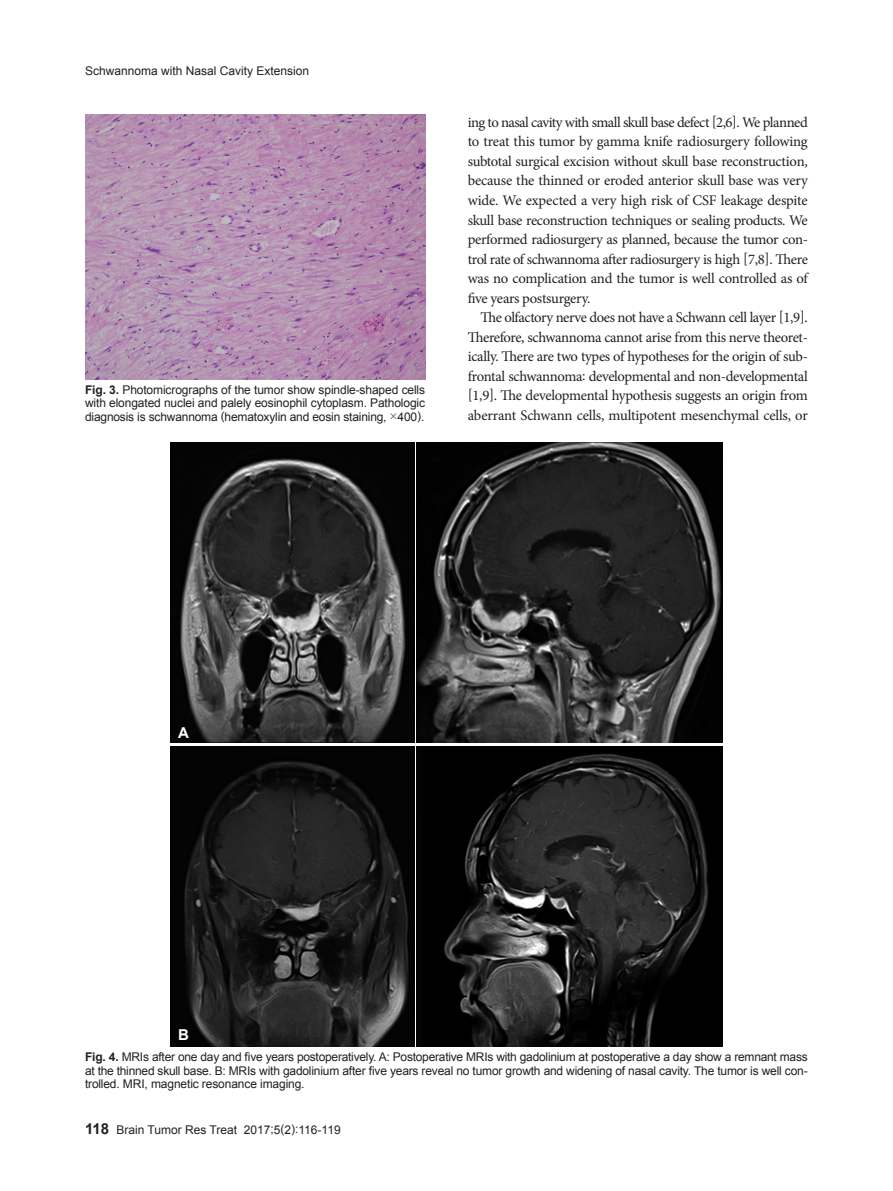
<style>
.page{position:relative;width:893px;height:1191px;background:#fff}
.page>*{position:absolute;margin:0;border:0;box-sizing:border-box;transform-origin:0 0}
.t1{font:700 15px "Arial";color:#fff}
.t2{font:14.7px/19.5px "Minion Pro";letter-spacing:-.02em;color:#231f20;text-align:justify}
.t3{font:12px/13.5px "Arial";letter-spacing:-.01em;color:#231f20;text-align:justify}
.s1{font-weight:700}
.s2{font-family:"Garamond"}
.s3{font-weight:700;font-size:15px}
</style>
<div class="page">
<img style="left:85px;top:115px;width:340px;height:264px">
<img style="left:170px;top:443px;width:245px;height:299px">
<img style="left:170px;top:746px;width:245px;height:300px">
<img style="left:417px;top:443px;width:306px;height:299px">
<img style="left:417px;top:746px;width:306px;height:300px">
<p class="t3" style="left:85px;top:64px;width:226px">Schwannoma with Nasal Cavity Extension</p>
<p class="t3" style="left:85px;top:383px;width:342px"><span class="s1">Fig. 3.</span> Photomicrographs of the tumor show spindle-shaped cells with elongated nuclei and palely eosinophil cytoplasm. Pathologic diagnosis is schwannoma (hematoxylin and eosin staining, <span class="s2">×</span>400).</p>
<p class="t2" style="left:468px;top:113px;width:342px">ing to nasal cavity with small skull base defect [2,6]. We planned to treat this tumor by gamma knife radiosurgery following subtotal surgical excision without skull base reconstruction, because the thinned or eroded anterior skull base was very wide. We expected a very high risk of CSF leakage despite skull base reconstruction techniques or sealing products. We performed radiosurgery as planned, because the tumor con&shy;trol rate of schwannoma after radiosurgery is high [7,8]. There was no complication and the tumor is well controlled as of five years postsurgery.</p>
<p class="t2" style="left:468px;top:308px;width:342px;text-indent:13px">The olfactory nerve does not have a Schwann cell layer [1,9].<br>Therefore, schwannoma cannot arise from this nerve theoret&shy;ically. There are two types of hypotheses for the origin of sub&shy;frontal schwannoma: developmental and non-developmental [1,9]. The developmental hypothesis suggests an origin from aberrant Schwann cells, multipotent mesenchymal cells, or</p>
<p class="t1" style="left:178px;top:722px;width:12px">A</p>
<p class="t1" style="left:178px;top:1025px;width:12px">B</p>
<p class="t3" style="left:85px;top:1050px;width:724px"><span class="s1">Fig. 4.</span> MRIs after one day and five years postoperatively. A: Postoperative MRIs with gadolinium at postoperative a day show a remnant mass at the thinned skull base. B: MRIs with gadolinium after five years reveal no tumor growth and widening of nasal cavity. The tumor is well con&shy;trolled. MRI, magnetic resonance imaging.</p>
<p class="t3" style="left:85px;top:1122px;width:257px"><span class="s3">118</span> Brain Tumor Res Treat 2017;5(2):116-119</p>
</div>
